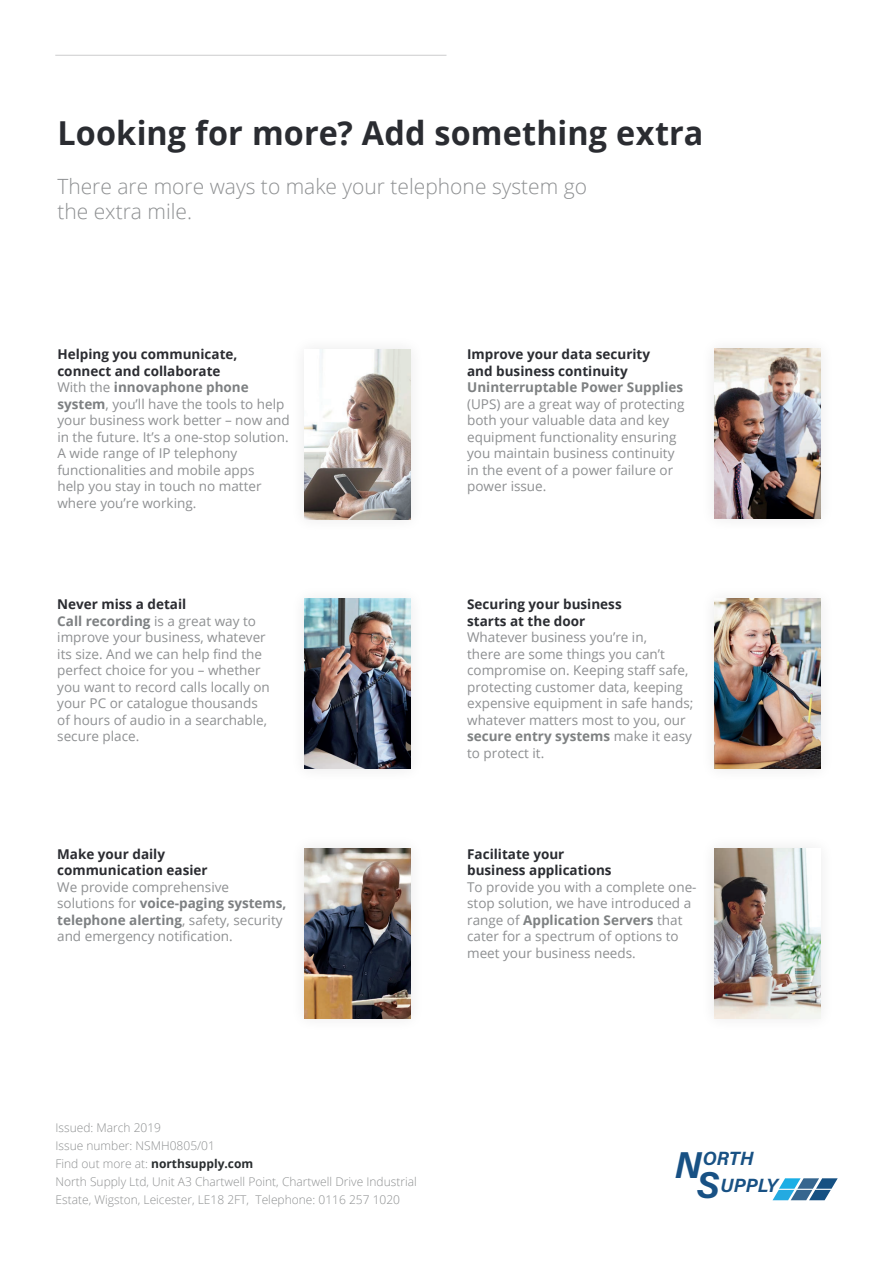
<style>
.page{position:relative;width:893px;height:1263px;background:#fff}
.page>*{position:absolute;margin:0;border:0;box-sizing:border-box;transform-origin:0 0}
.t1{font:700 33px "Open Sans";letter-spacing:.005em;color:#2a2c31}
.t2{font:300 21px/25.2px "Open Sans";color:#8e9092}
.t3{font:italic 700 19.2px/26.7px "Acumin Pro";letter-spacing:-.01em;color:#185184}
.t4{font:13.5px/16.5px "Open Sans";color:#8e9092}
.t5{font:13.5px/16.5px "Open Sans";color:#8d8f91}
.t6{font:700 13.5px/16.5px "Open Sans";color:#2a2c31}
.t7{font:700 13.5px/16.5px "Open Sans";color:#2b2c31}
.t8{font:700 13.5px "Open Sans";color:#7e8182}
.t9{font:300 12px/18px "Open Sans";color:#8e9091}
.s1{font-weight:700;color:#2b2c31}
.s2{font-weight:700;color:#7d8082}
.s3{font-weight:700;color:#7e8182}
.s4{font-weight:700;color:#292d2f}
.s5{font-size:37.5px}
</style>
<div class="page">
<svg style="left:772px;top:1178px;width:66px;height:22px"></svg>
<hr style="left:55px;top:55px;width:391px;height:1px;background:#8e9092">
<img style="left:304px;top:599px;width:106px;height:170px">
<img style="left:304px;top:349px;width:107px;height:170px">
<img style="left:714px;top:349px;width:107px;height:170px">
<img style="left:714px;top:599px;width:107px;height:170px">
<img style="left:304px;top:848px;width:106px;height:170px">
<img style="left:714px;top:848px;width:107px;height:170px">
<h1 class="t1" style="left:57px;top:109px;width:647px">Looking for more? Add something extra</h1>
<h2 class="t2" style="left:57px;top:173px;width:531px">There are more ways to make your telephone system go the extra mile.</h2>
<p class="t4" style="left:57px;top:346px;width:234px"><span class="s1">Helping you communicate, connect and collaborate<br></span>With the <span class="s2">innovaphone phone system</span>, you’ll have the tools to help your business work better – now and in the future. It’s a one-stop solution.<br>A wide range of IP telephony functionalities and mobile apps<br>help you stay in touch no matter where you’re working.</p>
<p class="t6" style="left:467px;top:346px;width:184px">Improve your data security and business continuity</p>
<p class="t8" style="left:467px;top:378px;width:218px">Uninterruptable Power Supplies</p>
<p class="t5" style="left:467px;top:395px;width:219px">(UPS) are a great way of protecting both your valuable data and key equipment functionality ensuring you maintain business continuity in the event of a power failure or power issue.</p>
<p class="t4" style="left:57px;top:596px;width:214px"><span class="s1">Never miss a detail<br></span><span class="s2">Call recording</span> is a great way to improve your business, whatever its size. And we can help fi nd the perfect choice for you – whether you want to record calls locally on your PC or catalogue thousands of hours of audio in a searchable, secure place.</p>
<p class="t7" style="left:57px;top:845px;width:152px">Make your daily communication easier</p>
<p class="t4" style="left:57px;top:878px;width:231px">We provide comprehensive solutions for <span class="s2">voice-paging systems, telephone alerting</span>, safety, security and emergency notification.</p>
<p class="t6" style="left:467px;top:596px;width:156px">Securing your business starts at the door</p>
<p class="t5" style="left:467px;top:629px;width:228px">Whatever business you’re in,<br>there are some things you can’t compromise on. Keeping staff safe, protecting customer data, keeping expensive equipment in safe hands; whatever matters most to you, our <span class="s3">secure entry systems</span> make it easy to protect it.</p>
<p class="t6" style="left:467px;top:845px;width:146px">Facilitate your business applications</p>
<p class="t5" style="left:467px;top:878px;width:231px">To provide you with a complete one&shy;stop solution, we have introduced a range of <span class="s3">Application Servers</span> that cater for a spectrum of options to meet your business needs.</p>
<p class="t9" style="left:55px;top:1118px;width:363px">Issued: March 2019<br>Issue number: NSMH0805/01<br>Find out more at: <span class="s4">northsupply.com<br></span>North Supply Ltd, Unit A3 Chartwell Point, Chartwell Drive Industrial Estate, Wigston, Leicester, LE18 2FT, Telephone: 0116 257 1020</p>
<h3 class="t3" style="left:697px;top:1144px;width:82px;text-indent:-22px"><span class="s5">N</span>ORTH<br><span class="s5">S</span>UPPLY</h3>
</div>
